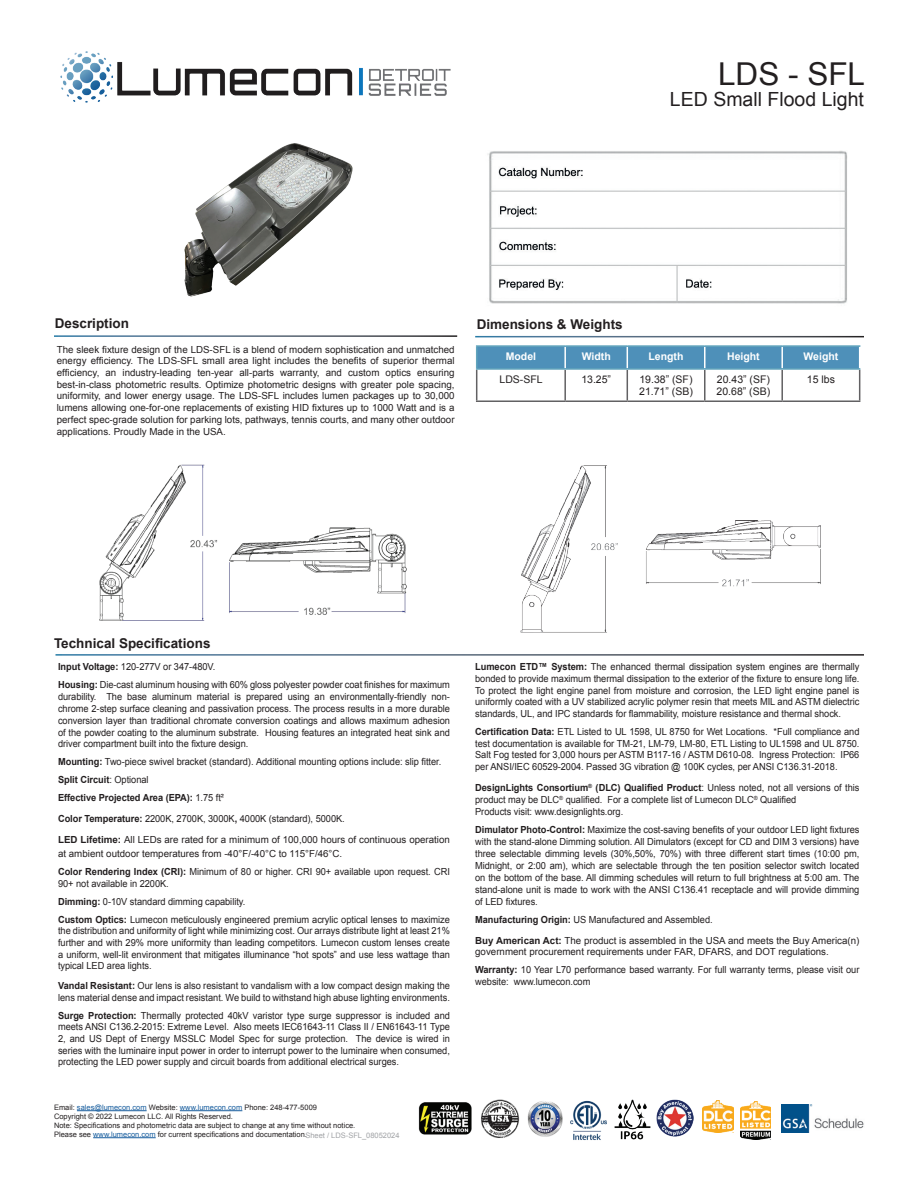
<style>
.page{position:relative;width:918px;height:1193px;background:#fff}
.page>*{position:absolute;margin:0;border:0;box-sizing:border-box;transform-origin:0 0}
.t1{font:31.5px "Arial";color:#231f20}
.t2{font:19.5px "Arial";color:#231f20}
.t3{font:700 13.5px "Arial";color:#231f20}
.t4{font:10.5px/12.6px "Arial";color:#231f20}
.t5{font:700 10.5px "Arial";color:#fff}
.t6{font:9.75px/11.7px "Arial";letter-spacing:-.005em;color:#231f20;scale:.95 1}
.t7{font:9.75px/11.7px "Arial";letter-spacing:-.005em;color:#231f20}
.t8{font:7.5px/9px "Arial";color:#231f20}
.t9{font:7.5px "Arial";color:#a1a3a6}
.s1{font-weight:700}
.s2{color:#175d9e}
</style>
<div class="page">
<hr style="left:77px;top:1110px;width:70px;height:1px;background:#175d9e">
<hr style="left:180px;top:1110px;width:62px;height:1px;background:#175d9e">
<hr style="left:93px;top:1137px;width:63px;height:1px;background:#175d9e">
<img style="left:184px;top:143px;width:169px;height:154px">
<img style="left:99px;top:464px;width:308px;height:157px">
<img style="left:520px;top:465px;width:301px;height:168px">
<img style="left:487px;top:151px;width:360px;height:153px">
<img style="left:60px;top:51px;width:391px;height:52px">
<hr style="left:781px;top:370px;width:2px;height:30px;background:#626163">
<hr style="left:859px;top:370px;width:1px;height:30px;background:#626163">
<hr style="left:627px;top:370px;width:1px;height:30px;background:#626163">
<hr style="left:704px;top:370px;width:2px;height:30px;background:#626163">
<hr style="left:565px;top:400px;width:62px;height:2px;background:#626163">
<hr style="left:476px;top:370px;width:1px;height:30px;background:#626163">
<hr style="left:564px;top:370px;width:2px;height:30px;background:#626163">
<hr style="left:476px;top:400px;width:89px;height:2px;background:#626163">
<hr style="left:627px;top:400px;width:78px;height:2px;background:#626163">
<hr style="left:705px;top:400px;width:77px;height:2px;background:#626163">
<hr style="left:782px;top:400px;width:78px;height:2px;background:#626163">
<hr style="left:476px;top:345px;width:89px;height:2px;background:#61a4bc">
<div style="left:476px;top:346px;width:383px;height:22px;background:#4e90b9"></div>
<hr style="left:565px;top:345px;width:62px;height:2px;background:#61a4bc">
<hr style="left:627px;top:345px;width:78px;height:2px;background:#61a4bc">
<hr style="left:705px;top:345px;width:77px;height:2px;background:#61a4bc">
<hr style="left:782px;top:345px;width:78px;height:2px;background:#61a4bc">
<hr style="left:476px;top:368px;width:89px;height:2px;background:#61a4bc">
<hr style="left:565px;top:368px;width:62px;height:2px;background:#61a4bc">
<hr style="left:627px;top:368px;width:78px;height:2px;background:#61a4bc">
<hr style="left:705px;top:368px;width:77px;height:2px;background:#61a4bc">
<hr style="left:782px;top:368px;width:78px;height:2px;background:#61a4bc">
<img style="left:418px;top:1099px;width:189px;height:41px">
<img style="left:702px;top:1100px;width:32px;height:32px">
<img style="left:741px;top:1101px;width:30px;height:38px">
<img style="left:781px;top:1104px;width:83px;height:28px">
<img style="left:614px;top:1099px;width:37px;height:41px">
<img style="left:656px;top:1099px;width:37px;height:38px">
<h1 class="t1" style="left:718px;top:53px;width:149px">LDS - SFL</h1>
<h2 class="t2" style="left:670px;top:86px;width:195px">LED Small Flood Light</h2>
<h3 class="t3" style="left:55px;top:314px;width:76px">Description</h3>
<p class="t7" style="left:57px;top:343px;width:399px;text-align:justify">The sleek fixture design of the LDS-SFL is a blend of modern sophistication and unmatched energy efficiency. The LDS-SFL small area light includes the benefits of superior thermal efficiency, an industry-leading ten-year all-parts warranty, and custom optics ensuring best-in-class photometric results. Optimize photometric designs with greater pole spacing, uniformity, and lower energy usage. The LDS-SFL includes lumen packages up to 30,000 lumens allowing one-for-one replacements of existing HID fixtures up to 1000 Watt and is a perfect spec-grade solution for parking lots, pathways, tennis courts, and many other outdoor applications. Proudly Made in the USA.</p>
<h3 class="t3" style="left:477px;top:315px;width:148px">Dimensions &amp; Weights</h3>
<p class="t5" style="left:506px;top:349px;width:32px">Model</p>
<p class="t5" style="left:582px;top:349px;width:31px">Width</p>
<p class="t5" style="left:649px;top:349px;width:36px">Length</p>
<p class="t5" style="left:727px;top:349px;width:34px">Height</p>
<p class="t5" style="left:804px;top:349px;width:36px">Weight</p>
<p class="t4" style="left:500px;top:373px;width:45px">LDS-SFL</p>
<p class="t4" style="left:581px;top:373px;width:31px">13.25”</p>
<p class="t4" style="left:639px;top:373px;width:55px">19.38” (SF)<br>21.71” (SB)</p>
<p class="t4" style="left:717px;top:373px;width:55px">20.43” (SF)<br>20.68” (SB)</p>
<p class="t4" style="left:807px;top:373px;width:30px">15 lbs</p>
<h3 class="t3" style="left:54px;top:634px;width:158px">Technical Specifications</h3>
<p class="t6" style="left:58px;top:657px;width:414px;line-height:18px"><span class="s1">Input Voltage:</span> 120-277V or 347-480V.<br><span class="s1">Housing:</span> Die-cast aluminum housing with 60% gloss polyester powder coat finishes for maximum</p>
<p class="t6" style="left:58px;top:690px;width:414px;text-align:justify">durability. The base aluminum material is prepared using an environmentally-friendly non&shy;chrome 2-step surface cleaning and passivation process. The process results in a more durable conversion layer than traditional chromate conversion coatings and allows maximum adhesion of the powder coating to the aluminum substrate. Housing features an integrated heat sink and driver compartment built into the fixture design.</p>
<p class="t6" style="left:58px;top:753px;width:405px;line-height:18px"><span class="s1">Mounting:</span> Two-piece swivel bracket (standard). Additional mounting options include: slip fitter.<br><span class="s1">Split Circuit</span>: Optional<br><span class="s1">Effective Projected Area (EPA):</span> 1.75 ft²</p>
<p class="t6" style="left:58px;top:808px;width:414px;line-height:21px"><span class="s1">Color Temperature:</span> 2200K, 2700K, 3000K<span class="s1">,</span> 4000K (standard), 5000K.<br><span class="s1">LED Lifetime:</span> All LEDs are rated for a minimum of 100,000 hours of continuous operation</p>
<p class="t7" style="left:58px;top:844px;width:393px;line-height:18px">at ambient outdoor temperatures from -40°F/-40°C to 115°F/46°C.<br><span class="s1">Color Rendering Index (CRI):</span> Minimum of 80 or higher. CRI 90+ available upon request. CRI</p>
<p class="t6" style="left:58px;top:874px;width:414px;line-height:18px">90+ not available in 2200K.<br><span class="s1">Dimming:</span> 0-10V standard dimming capability.<br><span class="s1">Custom Optics:</span> Lumecon meticulously engineered premium acrylic optical lenses to maximize</p>
<p class="t6" style="left:58px;top:925px;width:414px;text-align:justify">the distribution and uniformity of light while minimizing cost. Our arrays distribute light at least 21% further and with 29% more uniformity than leading competitors. Lumecon custom lenses create a uniform, well-lit environment that mitigates illuminance “hot spots” and use less wattage than typical LED area lights.</p>
<p class="t6" style="left:58px;top:979px;width:414px"><span class="s1">Vandal Resistant:</span> Our lens is also resistant to vandalism with a low compact design making the lens material dense and impact resistant. We build to withstand high abuse lighting environments.</p>
<p class="t6" style="left:58px;top:1009px;width:414px;text-align:justify"><span class="s1">Surge Protection:</span> Thermally protected 40kV varistor type surge suppressor is included and meets ANSI C136.2-2015: Extreme Level. Also meets IEC61643-11 Class II / EN61643-11 Type 2, and US Dept of Energy MSSLC Model Spec for surge protection. The device is wired in series with the luminaire input power in order to interrupt power to the luminaire when consumed, protecting the LED power supply and circuit boards from additional electrical surges.</p>
<p class="t8" style="left:54px;top:1102px;width:303px">Email: <span class="s2">sales@lumecon.com</span> Website: <span class="s2">www.lumecon.com</span> Phone: 248-477-5009<br>Copyright © 2022 Lumecon LLC. All Rights Reserved.<br>Note: Specifications and photometric data are subject to change at any time without notice.<br>Please see <span class="s2">www.lumecon.com</span> for current specifications and documentation.</p>
<p class="t9" style="left:305px;top:1130px;width:96px">Sheet / LDS-SFL_08052024</p>
<p class="t6" style="left:475px;top:661px;width:406px;text-align:justify"><span class="s1">Lumecon ETD™ System:</span> The enhanced thermal dissipation system engines are thermally bonded to provide maximum thermal dissipation to the exterior of the fixture to ensure long life.<br>To protect the light engine panel from moisture and corrosion, the LED light engine panel is uniformly coated with a UV stabilized acrylic polymer resin that meets MIL and ASTM dielectric standards, UL, and IPC standards for flammability, moisture resistance and thermal shock.</p>
<p class="t6" style="left:475px;top:726px;width:406px;text-align:justify"><span class="s1">Certification Data:</span> ETL Listed to UL 1598, UL 8750 for Wet Locations. *Full compliance and test documentation is available for TM-21, LM-79, LM-80, ETL Listing to UL1598 and UL 8750.<br>Salt Fog tested for 3,000 hours per ASTM B117-16 / ASTM D610-08. Ingress Protection: IP66 per ANSI/IEC 60529-2004. Passed 3G vibration @ 100K cycles, per ANSI C136.31-2018.</p>
<p class="t6" style="left:475px;top:782px;width:406px"><span class="s1">DesignLights Consortium</span><sup>®</sup> <span class="s1">(DLC) Qualified Product</span>: Unless noted, not all versions of this product may be DLC<sup>®</sup> qualified. For a complete list of Lumecon DLC<sup>®</sup> Qualified<br>Products visit: www.designlights.org.</p>
<p class="t6" style="left:475px;top:823px;width:406px;text-align:justify"><span class="s1">Dimulator Photo-Control:</span> Maximize the cost-saving benefits of your outdoor LED light fixtures with the stand-alone Dimming solution. All Dimulators (except for CD and DIM 3 versions) have three selectable dimming levels (30%,50%, 70%) with three different start times (10:00 pm, Midnight, or 2:00 am), which are selectable through the ten position selector switch located on the bottom of the base. All dimming schedules will return to full brightness at 5:00 am. The stand-alone unit is made to work with the ANSI C136.41 receptacle and will provide dimming of LED fixtures.</p>
<p class="t6" style="left:475px;top:908px;width:406px;line-height:21px"><span class="s1">Manufacturing Origin:</span> US Manufactured and Assembled.<br><span class="s1">Buy American Act:</span> The product is assembled in the USA and meets the Buy America(n)</p>
<p class="t7" style="left:475px;top:943px;width:386px;line-height:18px">government procurement requirements under FAR, DFARS, and DOT regulations.<br><span class="s1">Warranty:</span> 10 Year L70 performance based warranty. For full warranty terms, please visit our</p>
<p class="t6" style="left:475px;top:975px;width:123px">website: www.lumecon.com</p>
</div>
